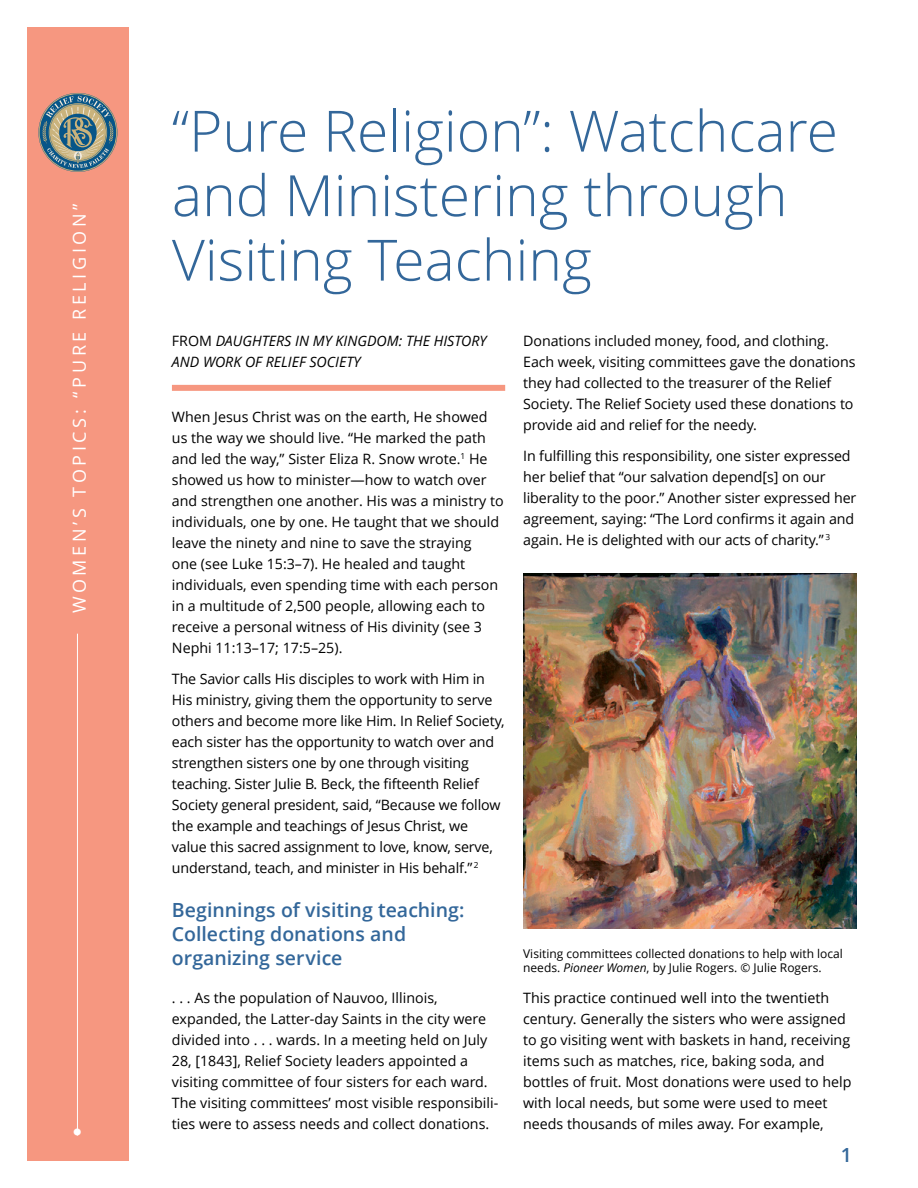
<style>
.page{position:relative;width:918px;height:1188px;background:#fff}
.page>*{position:absolute;margin:0;border:0;box-sizing:border-box;transform-origin:0 0}
.TOPIC-1_title{font:300 57px/64.5px "Zoramlds Lat";color:#33679a}
.TOPIC-2_title{font:600 19.5px/24px "Zoramlds Lat";color:#33679a}
.t1{font:300 19.5px "Helveticalds Lat";color:#fff}
.t2{font:18px "Zoramlds Lat";letter-spacing:.2em;color:#fff}
.TOPIC-2_para{font:14.25px/21px "Zoramlds Lat";letter-spacing:-.005em;color:#000}
.TOPIC-1_para_first{font:14.25px/21px "Zoramlds Lat";color:#000}
.TOPIC-2_para_first{font:14.25px/21px "Zoramlds Lat";color:#000}
.PUB_para_LAST{font:italic 14.25px/21px "Zoramlds Lat";color:#000}
.FIGimg-CAP_para{font:12px/14.4px "Zoramlds Lat";color:#000}
.s1{font-style:normal}
.s2{font-style:italic}
</style>
<div class="page">
<div style="left:27px;top:27px;width:101px;height:1134px;background:#f69780"></div>
<hr style="left:77px;top:185px;width:1px;height:951px;background:#fff">
<div style="left:71px;top:178px;width:15px;height:456px;background:#f69780"></div>
<svg style="left:38px;top:93px;width:79px;height:79px"></svg>
<div style="left:172px;top:385px;width:333px;height:6px;background:#f69780"></div>
<img style="left:524px;top:573px;width:332px;height:356px">
<p class="t2" style="left:67px;top:613px;width:411px;rotate:-90deg">WOMEN’S TOPICS: “PURE RELIGION”</p>
<h2 class="t1" style="left:73px;top:1117px;width:11px">•</h2>
<p class="TOPIC-1_title" style="left:172px;top:97px;width:668px">“Pure Religion”: Watchcare and Ministering through<br>Visiting Teaching</p>
<p class="PUB_para_LAST" style="left:172px;top:330px;width:316px"><span class="s1">FROM</span> DAUGHTERS IN MY KINGDOM: THE HISTORY<br>AND WORK OF RELIEF SOCIETY</p>
<p class="TOPIC-1_para_first" style="left:172px;top:406px;width:333px">When Jesus Christ was on the earth, He showed us the way we should live. “He marked the path and led the way,” Sister Eliza R. Snow wrote.<sup>1</sup> He showed us how to minister—how to watch over and strengthen one another. His was a ministry to individuals, one by one. He taught that we should leave the ninety and nine to save the straying<br>one (see Luke 15:3–7). He healed and taught individuals, even spending time with each person in a multitude of 2,500 people, allowing each to receive a personal witness of His divinity (see 3<br>Nephi 11:13–17; 17:5–25).</p>
<p class="TOPIC-2_para" style="left:172px;top:667px;width:334px">The Savior calls His disciples to work with Him in His ministry, giving them the opportunity to serve others and become more like Him. In Relief Society, each sister has the opportunity to watch over and strengthen sisters one by one through visiting teaching. Sister Julie B. Beck, the fifteenth Relief Society general president, said, “Because we follow the example and teachings of Jesus Christ, we value this sacred assignment to love, know, serve, understand, teach, and minister in His behalf.” <sup>2</sup></p>
<p class="TOPIC-2_title" style="left:172px;top:897px;width:294px">Beginnings of visiting teaching:<br>Collecting donations and organizing service</p>
<p class="TOPIC-2_para_first" style="left:172px;top:986px;width:328px">. . . As the population of Nauvoo, Illinois, expanded, the Latter-day Saints in the city were divided into . . . wards. In a meeting held on July 28, [1843], Relief Society leaders appointed a visiting committee of four sisters for each ward.<br>The visiting committees’ most visible responsibili&shy;ties were to assess needs and collect donations.</p>
<p class="TOPIC-2_para" style="left:523px;top:330px;width:334px">Donations included money, food, and clothing.<br>Each week, visiting committees gave the donations they had collected to the treasurer of the Relief Society. The Relief Society used these donations to provide aid and relief for the needy.</p>
<p class="TOPIC-2_para" style="left:523px;top:445px;width:335px">In fulfilling this responsibility, one sister expressed her belief that “our salvation depend[s] on our liberality to the poor.” Another sister expressed her agreement, saying: “The Lord confirms it again and again. He is delighted with our acts of charity.” <sup>3</sup></p>
<p class="FIGimg-CAP_para" style="left:523px;top:946px;width:321px">Visiting committees collected donations to help with local needs. <span class="s2">Pioneer Women</span>, by Julie Rogers. © Julie Rogers.</p>
<p class="TOPIC-2_para" style="left:523px;top:987px;width:330px">This practice continued well into the twentieth century. Generally the sisters who were assigned to go visiting went with baskets in hand, receiving items such as matches, rice, baking soda, and bottles of fruit. Most donations were used to help with local needs, but some were used to meet needs thousands of miles away. For example,</p>
<p class="TOPIC-2_title" style="left:841px;top:1143px;width:13px">1</p>
</div>
